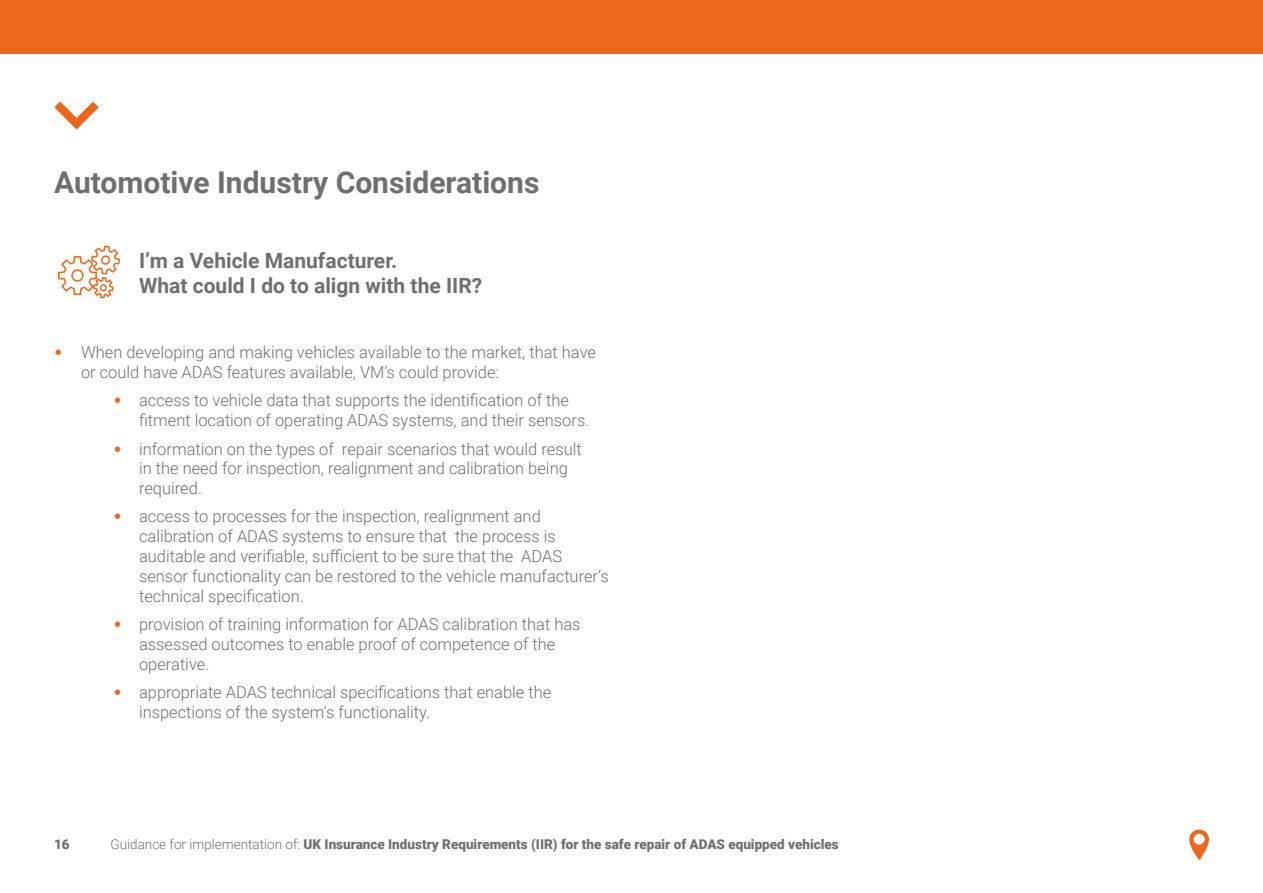
<style>
.page{position:relative;width:1263px;height:893px;background:#fff}
.page>*{position:absolute;margin:0;border:0;box-sizing:border-box;transform-origin:0 0}
.t1{font:700 30px "Roboto";color:#706f6f}
.t2{font:700 21px/25.2px "Roboto";color:#706f6f}
.t3{font:300 16.5px/19.8px "Roboto";color:#706f6f}
.t4{font:900 13.5px "Roboto";color:#706f6f}
.s1{font-family:"Arial";font-weight:900;color:#ec671c}
.s2{font-weight:300}
</style>
<div class="page">
<div style="left:0;top:0;width:1263px;height:54px;background:#ec671c"></div>
<svg style="left:54px;top:101px;width:45px;height:29px"></svg>
<svg style="left:58px;top:245px;width:62px;height:54px"></svg>
<svg style="left:1189px;top:830px;width:20px;height:30px"></svg>
<h1 class="t1" style="left:54px;top:161px;width:487px">Automotive Industry Considerations</h1>
<p class="t2" style="left:139px;top:247px;width:345px">I’m a Vehicle Manufacturer.<br>What could I do to align with the IIR?</p>
<p class="t3" style="left:81px;top:342px;width:516px;text-indent:-27px"><span class="s1">•</span> When developing and making vehicles available to the market, that have or could have ADAS features available, VM’s could provide:</p>
<p class="t3" style="left:139px;top:390px;width:452px;text-indent:-26px"><span class="s1">•</span> access to vehicle data that supports the identification of the fitment location of operating ADAS systems, and their sensors.</p>
<p class="t3" style="left:139px;top:438px;width:444px;text-indent:-26px"><span class="s1">•</span> information on the types of repair scenarios that would result in the need for inspection, realignment and calibration being required.</p>
<p class="t3" style="left:139px;top:506px;width:471px;text-indent:-26px"><span class="s1">•</span> access to processes for the inspection, realignment and calibration of ADAS systems to ensure that the process is auditable and verifiable, sufficient to be sure that the ADAS sensor functionality can be restored to the vehicle manufacturer’s technical specification.</p>
<p class="t3" style="left:139px;top:613px;width:443px;text-indent:-26px"><span class="s1">•</span> provision of training information for ADAS calibration that has assessed outcomes to enable proof of competence of the operative.</p>
<p class="t3" style="left:139px;top:681px;width:414px;text-indent:-26px"><span class="s1">•</span> appropriate ADAS technical specifications that enable the inspections of the system’s functionality.</p>
<p class="t4" style="left:54px;top:835px;width:17px">16</p>
<p class="t4" style="left:111px;top:835px;width:730px"><span class="s2">Guidance for implementation of:</span> UK Insurance Industry Requirements (IIR) for the safe repair of ADAS equipped vehicles</p>
</div>
